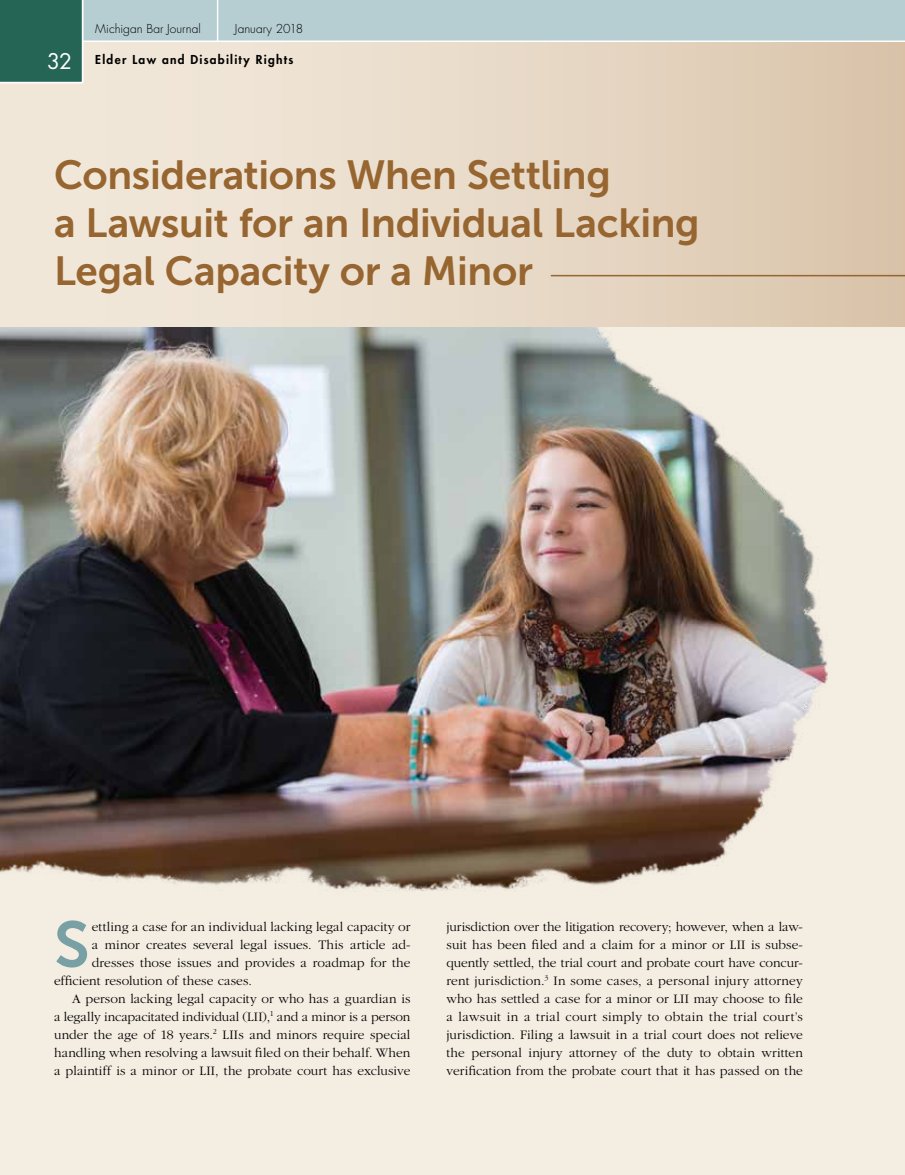
<style>
.page{position:relative;width:905px;height:1175px;background:#fff}
.page>*{position:absolute;margin:0;border:0;box-sizing:border-box;transform-origin:0 0}
.t1{font:64.2px "Museo Sans 700";color:#79a0a5}
.t2{font:40.5px/48px "Museo Sans 700";letter-spacing:-.005em;color:#976530}
.t3{font:21px "Futura";color:#fff}
.t4{font:300 13.5px/18px "Garamond";letter-spacing:.005em;color:#000;text-align:justify}
.t5{font:300 12px "Futura";color:#000}
.t6{font:800 12px "Futura";letter-spacing:.105em;color:#000}
</style>
<div class="page">
<div style="left:0;top:0;width:904px;height:1174px;background:#f4ede2"></div>
<img style="left:0;top:326px;width:827px;height:566px">
<div style="left:0;top:38px;width:904px;height:288px;background:linear-gradient(to right,#f5ede1,#dbc6ae)"></div>
<hr style="left:550px;top:275px;width:354px;height:1px;background:#976530">
<svg style="left:0;top:0;width:904px;height:84px;background:#c1cac2"></svg>
<h3 class="t3" style="left:47px;top:47px;width:26px">32</h3>
<p class="t5" style="left:95px;top:21px;width:107px">Michigan Bar Journal</p>
<p class="t5" style="left:235px;top:21px;width:70px">January 2018</p>
<p class="t6" style="left:95px;top:51px;width:199px">Elder Law and Disability Rights</p>
<h2 class="t2" style="left:54px;top:151px;width:647px">Considerations When Settling<br>a Lawsuit for an Individual Lacking<br>Legal Capacity or a Minor</h2>
<h1 class="t1" style="left:54px;top:908px;width:37px">S</h1>
<p class="t4" style="left:92px;top:917px;width:320px">ettling a case for an individual lacking legal capacity or</p>
<p class="t4" style="left:92px;top:935px;width:320px">a minor creates several legal issues. This article ad-</p>
<p class="t4" style="left:92px;top:953px;width:320px">dresses those issues and provides a roadmap for the</p>
<p class="t4" style="left:54px;top:971px;width:199px">efficient resolution of these cases.</p>
<p class="t4" style="left:72px;top:989px;width:340px">A person lacking legal capacity or who has a guardian is</p>
<p class="t4" style="left:54px;top:1007px;width:358px">a legally incapacitated individual (LII),<sup>1</sup> and a minor is a person</p>
<p class="t4" style="left:54px;top:1025px;width:358px">under the age of 18 years.<sup>2</sup> LIIs and minors require special</p>
<p class="t4" style="left:54px;top:1043px;width:358px">handling when resolving a lawsuit filed on their behalf. When</p>
<p class="t4" style="left:54px;top:1061px;width:358px">a plaintiff is a minor or LII, the probate court has exclusive</p>
<p class="t4" style="left:446px;top:917px;width:358px">jurisdiction over the litigation recovery; however, when a law&shy;suit has been filed and a claim for a minor or LII is subse&shy;quently settled, the trial court and probate court have concur&shy;rent jurisdiction.<sup>3</sup> In some cases, a personal injury attorney who has settled a case for a minor or LII may choose to file a lawsuit in a trial court simply to obtain the trial court’s jurisdiction. Filing a lawsuit in a trial court does not relieve the personal injury attorney of the duty to obtain written verification from the probate court that it has passed on the</p>
</div>
